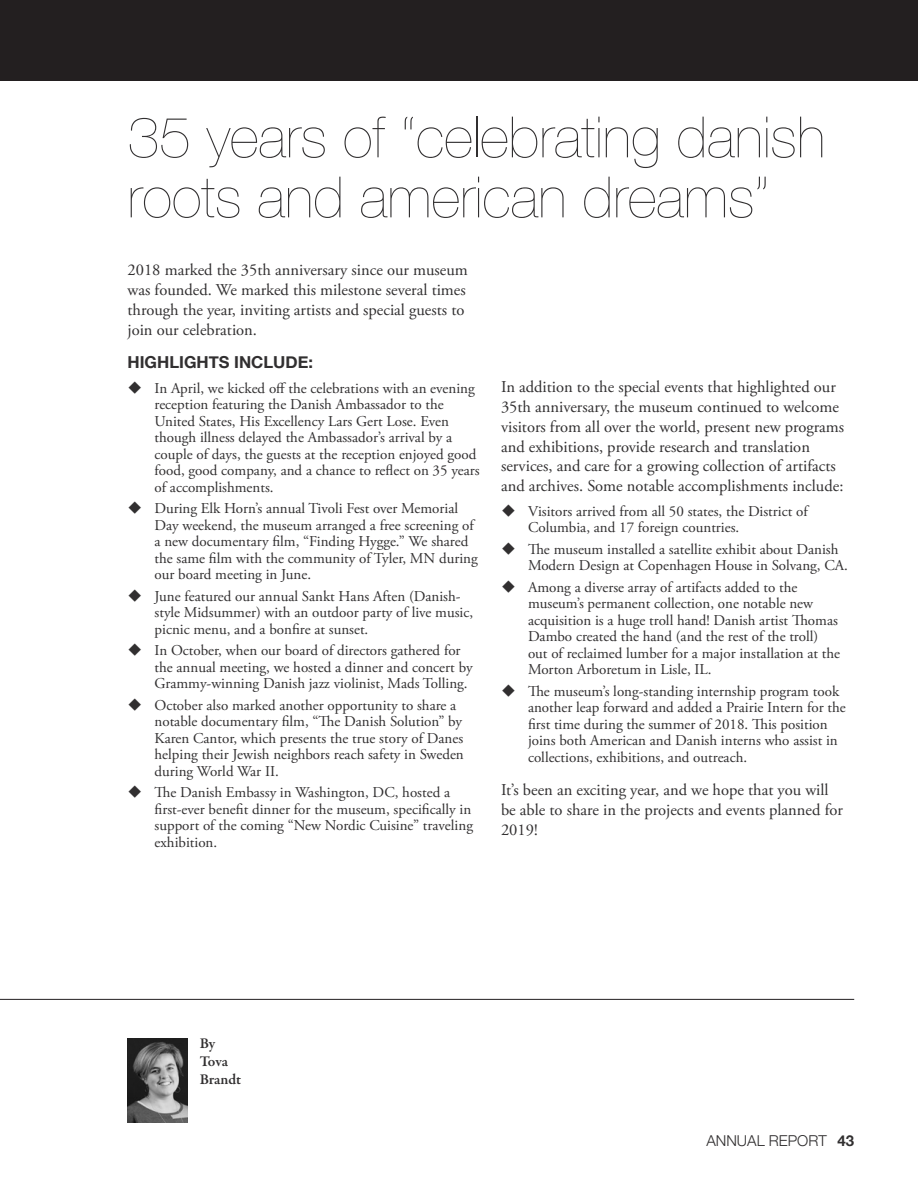
<style>
.page{position:relative;width:918px;height:1188px;background:#fff}
.page>*{position:absolute;margin:0;border:0;box-sizing:border-box;transform-origin:0 0}
.t1{font:200 57px/60px "Helvetica Neue";color:#312f30}
.t2{font:16.5px/19.8px "Adobe Garamond Pro";color:#312f30}
.t3{font:700 16.5px "Helvetica Neue";color:#312f30}
.t4{font:15px/16.5px "Adobe Garamond Pro";color:#312f30}
.t5{font:300 15px "Helvetica Neue";color:#312f30}
.t6{font:600 15px/18px "Garamond Premr Pro";letter-spacing:-.01em;color:#312f30}
.s1{font-weight:700}
</style>
<div class="page">
<hr style="left:0;top:999px;width:854px;height:1px;background:#231f20">
<div style="left:0;top:0;width:918px;height:81px;background:#231f20"></div>
<img style="left:128px;top:1039px;width:60px;height:84px">
<h1 class="t1" style="left:128px;top:105px;width:699px">35 years of “celebrating danish roots and american dreams”</h1>
<p class="t2" style="left:128px;top:261px;width:342px">2018 marked the 35th anniversary since our museum was founded. We marked this milestone several times through the year, inviting artists and special guests to join our celebration.</p>
<p class="t3" style="left:128px;top:349px;width:12px">HIGHLIGHTS</p>
<p class="t3" style="left:234px;top:349px;width:42px">INCLUDE</p>
<p class="t3" style="left:308px;top:349px;width:6px">:</p>
<p class="t4" style="left:155px;top:380px;width:327px;text-indent:-27px">◆ In April, we kicked off the celebrations with an evening reception featuring the Danish Ambassador to the United States, His Excellency Lars Gert Lose. Even though illness delayed the Ambassador’s arrival by a couple of days, the guests at the reception enjoyed good food, good company, and a chance to reflect on 35 years of accomplishments.</p>
<p class="t4" style="left:155px;top:501px;width:325px;text-indent:-27px">◆ During Elk Horn’s annual Tivoli Fest over Memorial Day weekend, the museum arranged a free screening of a new documentary film, “Finding Hygge.” We shared the same film with the community of Tyler, MN during our board meeting in June.</p>
<p class="t4" style="left:155px;top:588px;width:320px;text-indent:-27px">◆ June featured our annual Sankt Hans Aften (Danish&shy;style Midsummer) with an outdoor party of live music, picnic menu, and a bonfire at sunset.</p>
<p class="t4" style="left:155px;top:643px;width:320px;text-indent:-27px">◆ In October, when our board of directors gathered for the annual meeting, we hosted a dinner and concert by<br>Grammy-winning Danish jazz violinist, Mads Tolling.</p>
<p class="t4" style="left:155px;top:698px;width:311px;text-indent:-27px">◆ October also marked another opportunity to share a notable documentary film, “The Danish Solution” by Karen Cantor, which presents the true story of Danes helping their Jewish neighbors reach safety in Sweden during World War II.</p>
<p class="t4" style="left:155px;top:785px;width:320px;text-indent:-27px">◆ The Danish Embassy in Washington, DC, hosted a first-ever benefit dinner for the museum, specifically in support of the coming “New Nordic Cuisine” traveling exhibition.</p>
<p class="t2" style="left:501px;top:378px;width:345px">In addition to the special events that highlighted our 35th anniversary, the museum continued to welcome visitors from all over the world, present new programs and exhibitions, provide research and translation services, and care for a growing collection of artifacts and archives. Some notable accomplishments include:</p>
<p class="t4" style="left:528px;top:503px;width:281px;text-indent:-27px">◆ Visitors arrived from all 50 states, the District of<br>Columbia, and 17 foreign countries.</p>
<p class="t4" style="left:528px;top:541px;width:321px;text-indent:-27px">◆ The museum installed a satellite exhibit about Danish<br>Modern Design at Copenhagen House in Solvang, CA.</p>
<p class="t4" style="left:528px;top:579px;width:314px;text-indent:-27px">◆ Among a diverse array of artifacts added to the museum’s permanent collection, one notable new acquisition is a huge troll hand! Danish artist Thomas Dambo created the hand (and the rest of the troll) out of reclaimed lumber for a major installation at the Morton Arboretum in Lisle, IL.</p>
<p class="t4" style="left:528px;top:683px;width:319px;text-indent:-27px">◆ The museum’s long-standing internship program took another leap forward and added a Prairie Intern for the first time during the summer of 2018. This position joins both American and Danish interns who assist in collections, exhibitions, and outreach.</p>
<p class="t2" style="left:501px;top:781px;width:343px">It’s been an exciting year, and we hope that you will be able to share in the projects and events planned for<br>2019!</p>
<p class="t6" style="left:200px;top:1035px;width:43px">By<br>Tova<br>Brandt</p>
<p class="t5" style="left:706px;top:1128px;width:149px">Annual Report <span class="s1">43</span></p>
</div>
